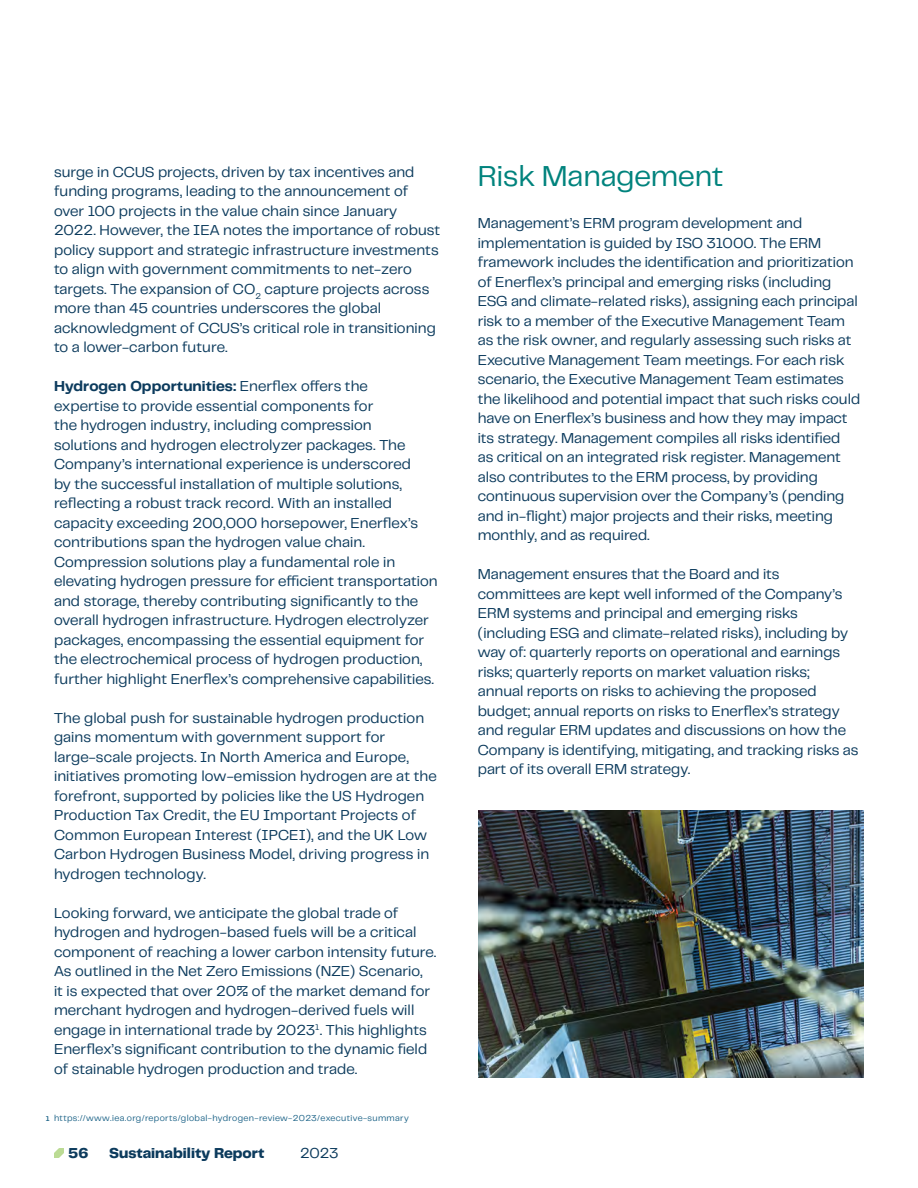
<style>
.page{position:relative;width:918px;height:1188px;background:#fff}
.page>*{position:absolute;margin:0;border:0;box-sizing:border-box;transform-origin:0 0}
.t1{font:30px "PP Telegraf";color:#00837d}
.t2{font:15px/19.5px "PP Telegraf";letter-spacing:.005em;color:#0c3b5d}
.t3{font:800 15px "PP Telegraf";color:#0c3b5d}
.t4{font:9px "PP Telegraf";letter-spacing:.04em;color:#21668a}
.s1{font-weight:700}
.s2{font-weight:600;font-size:7.5px}
</style>
<div class="page">
<svg style="left:54px;top:1148px;width:10px;height:10px"></svg>
<img style="left:478px;top:810px;width:385px;height:268px">
<p class="t2" style="left:54px;top:161px;width:388px">surge in CCUS projects, driven by tax incentives and funding programs, leading to the announcement of over 100 projects in the value chain since January 2022. However, the IEA notes the importance of robust policy support and strategic infrastructure investments to align with government commitments to net-zero targets. The expansion of CO<sub>2</sub> capture projects across more than 45 countries underscores the global acknowledgment of CCUS’s critical role in transitioning to a lower-carbon future.</p>
<p class="t2" style="left:54px;top:376px;width:385px"><span class="s1">Hydrogen Opportunities:</span> Enerflex offers the<br>expertise to provide essential components for<br>the hydrogen industry, including compression solutions and hydrogen electrolyzer packages. The Company’s international experience is underscored<br>by the successful installation of multiple solutions, reflecting a robust track record. With an installed capacity exceeding 200,000 horsepower, Enerflex’s contributions span the hydrogen value chain.<br>Compression solutions play a fundamental role in elevating hydrogen pressure for efficient transportation and storage, thereby contributing significantly to the overall hydrogen infrastructure. Hydrogen electrolyzer packages, encompassing the essential equipment for the electrochemical process of hydrogen production, further highlight Enerflex’s comprehensive capabilities.</p>
<p class="t2" style="left:54px;top:707px;width:384px">The global push for sustainable hydrogen production gains momentum with government support for large-scale projects. In North America and Europe, initiatives promoting low-emission hydrogen are at the forefront, supported by policies like the US Hydrogen Production Tax Credit, the EU Important Projects of Common European Interest (IPCEI), and the UK Low Carbon Hydrogen Business Model, driving progress in hydrogen technology.</p>
<p class="t2" style="left:54px;top:902px;width:384px">Looking forward, we anticipate the global trade of hydrogen and hydrogen-based fuels will be a critical component of reaching a lower carbon intensity future.<br>As outlined in the Net Zero Emissions (NZE) Scenario,<br>it is expected that over 20% of the market demand for merchant hydrogen and hydrogen-derived fuels will engage in international trade by 2023<sup>1</sup>. This highlights Enerflex’s significant contribution to the dynamic field of stainable hydrogen production and trade.</p>
<p class="t4" style="left:46px;top:1112px;width:364px"><span class="s2">1</span> https://www.iea.org/reports/global-hydrogen-review-2023/executive-summary</p>
<p class="t3" style="left:68px;top:1143px;width:22px">56</p>
<p class="t3" style="left:109px;top:1143px;width:157px">Sustainability Report</p>
<p class="t2" style="left:300px;top:1142px;width:40px">2023</p>
<h1 class="t1" style="left:478px;top:156px;width:247px">Risk Management</h1>
<p class="t2" style="left:478px;top:213px;width:384px">Management’s ERM program development and implementation is guided by ISO 31000. The ERM framework includes the identification and prioritization of Enerflex’s principal and emerging risks (including ESG and climate-related risks), assigning each principal risk to a member of the Executive Management Team as the risk owner, and regularly assessing such risks at Executive Management Team meetings. For each risk scenario, the Executive Management Team estimates the likelihood and potential impact that such risks could have on Enerflex’s business and how they may impact its strategy. Management compiles all risks identified<br>as critical on an integrated risk register. Management also contributes to the ERM process, by providing continuous supervision over the Company’s (pending and in-flight) major projects and their risks, meeting monthly, and as required.</p>
<p class="t2" style="left:478px;top:564px;width:382px">Management ensures that the Board and its committees are kept well informed of the Company’s ERM systems and principal and emerging risks (including ESG and climate-related risks), including by way of: quarterly reports on operational and earnings risks; quarterly reports on market valuation risks; annual reports on risks to achieving the proposed budget; annual reports on risks to Enerflex’s strategy and regular ERM updates and discussions on how the Company is identifying, mitigating, and tracking risks as part of its overall ERM strategy.</p>
</div>
